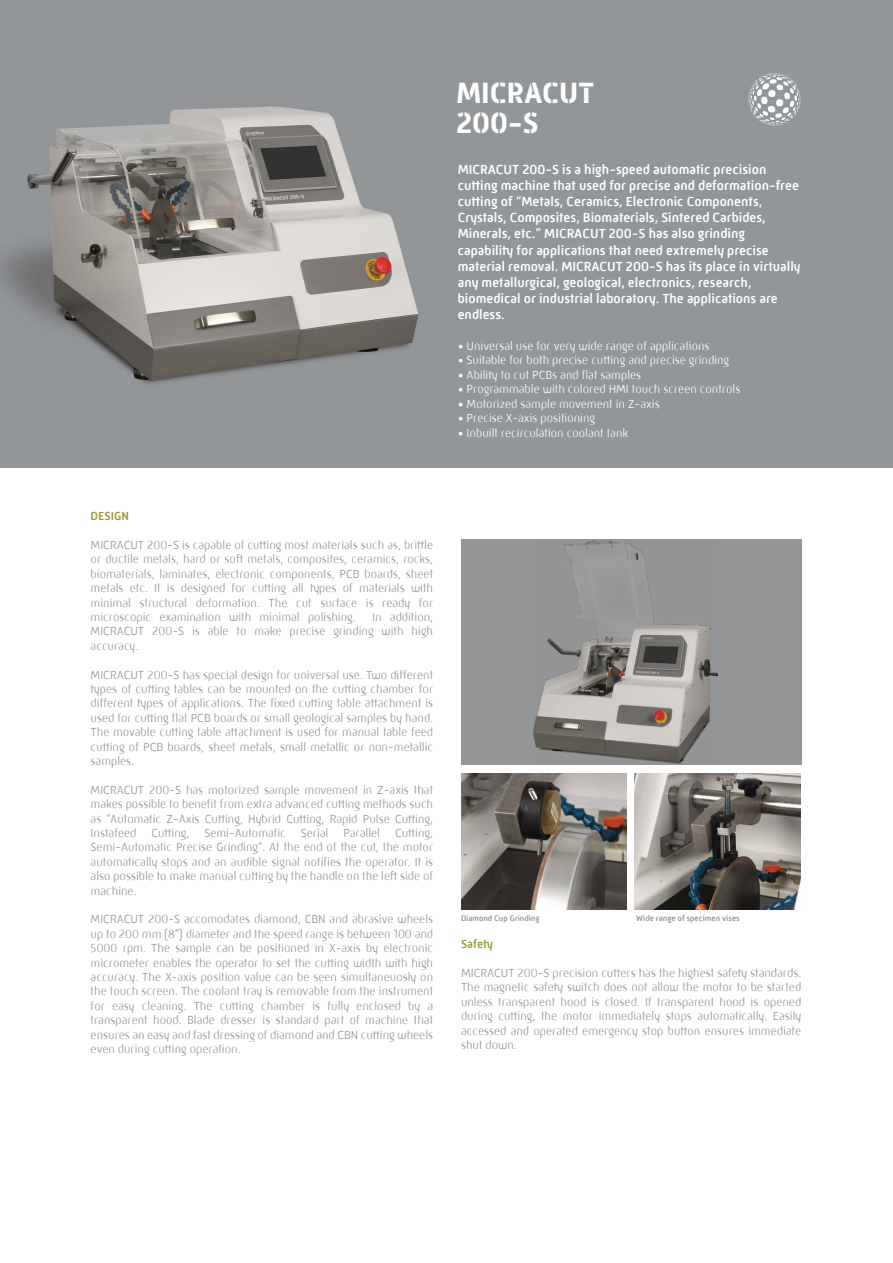
<style>
.page{position:relative;width:893px;height:1263px;background:#fff}
.page>*{position:absolute;margin:0;border:0;box-sizing:border-box;transform-origin:0 0}
.t1{font:700 30px/30px "Mic 32 New Stencil";color:#fff}
.t2{font:500 13.5px/16.2px "Mic 32 New Rounded W00";color:#fff}
.t3{font:300 12px/14.4px "Mic 32 New Rounded W00";color:#939598;text-align:justify}
.t4{font:300 12px "Mic 32 New Rounded W00";color:#fff}
.t5{font:500 12px "Mic 32 New Rounded W00";color:#999a37}
.t6{font:500 8.25px "Mic 32 New Rounded W00";color:#939598}
</style>
<div class="page">
<img style="left:0;top:0;width:893px;height:468px">
<svg style="left:748px;top:73px;width:54px;height:53px;background:#acafb2"></svg>
<div style="left:461px;top:540px;width:340px;height:225px;background:#939597"></div>
<img style="left:534px;top:540px;width:184px;height:224px">
<img style="left:635px;top:773px;width:166px;height:136px">
<img style="left:461px;top:773px;width:166px;height:136px">
<h1 class="t1" style="left:456px;top:78px;width:139px">MICRACUT<br>200-S</h1>
<p class="t2" style="left:458px;top:161px;width:344px">MICRACUT 200-S is a high-speed automatic precision cutting machine that used for precise and deformation-free cutting of “Metals, Ceramics, Electronic Components, Crystals, Composites, Biomaterials, Sintered Carbides, Minerals, etc.” MICRACUT 200-S has also grinding capability for applications that need extremely precise material removal. MICRACUT 200-S has its place in virtually any metallurgical, geological, electronics, research, biomedical or industrial laboratory. The applications are endless.</p>
<p class="t4" style="left:458px;top:339px;width:253px">• Universal use for very wide range of applications</p>
<p class="t4" style="left:458px;top:354px;width:273px">• Suitable for both precise cutting and precise grinding</p>
<p class="t4" style="left:458px;top:368px;width:185px">• Ability to cut PCBs and flat samples</p>
<p class="t4" style="left:458px;top:382px;width:284px">• Programmable with colored HMI touch screen controls</p>
<p class="t4" style="left:458px;top:397px;width:204px">• Motorized sample movement in Z-axis</p>
<p class="t4" style="left:458px;top:411px;width:139px">• Precise X-axis positioning</p>
<p class="t4" style="left:458px;top:426px;width:172px">• Inbuilt recirculation coolant tank</p>
<p class="t5" style="left:91px;top:509px;width:40px">DESIGN</p>
<p class="t3" style="left:91px;top:538px;width:344px">MICRACUT 200-S is capable of cutting most materials such as, brittle or ductile metals, hard or soft metals, composites, ceramics, rocks, biomaterials, laminates, electronic components, PCB boards, sheet metals etc. It is designed for cutting all types of materials with minimal structural deformation. The cut surface is ready for microscopic examination with minimal polishing.</p>
<p class="t3" style="left:91px;top:610px;width:344px;text-indent:282px">In addition, MICRACUT 200-S is able to make precise grinding with high accuracy.</p>
<p class="t3" style="left:91px;top:667px;width:344px">MICRACUT 200-S has special design for universal use. Two different types of cutting tables can be mounted on the cutting chamber for different types of applications. The fixed cutting table attachment is used for cutting flat PCB boards or small geological samples by hand.<br>The movable cutting table attachment is used for manual table feed cutting of PCB boards, sheet metals, small metallic or non-metallic samples.</p>
<p class="t3" style="left:91px;top:782px;width:344px">MICRACUT 200-S has motorized sample movement in Z-axis that makes possible to benefit from extra advanced cutting methods such as "Automatic Z-Axis Cutting, Hybrid Cutting, Rapid Pulse Cutting, Instafeed Cutting, Semi-Automatic Serial Parallel Cutting, Semi-Automatic Precise Grinding". At the end of the cut, the motor automatically stops and an audible signal notifies the operator. It is also possible to make manual cutting by the handle on the left side of machine.</p>
<p class="t3" style="left:91px;top:912px;width:344px">MICRACUT 200-S accomodates diamond, CBN and abrasive wheels up to 200 mm (8”) diameter and the speed range is between 100 and 5000 rpm. The sample can be positioned in X-axis by electronic micrometer enables the operator to set the cutting width with high accuracy. The X-axis position value can be seen simultaneuosly on the touch screen. The coolant tray is removable from the instrument for easy cleaning. The cutting chamber is fully enclosed by a transparent hood. Blade dresser is standard part of machine that ensures an easy and fast dressing of diamond and CBN cutting wheels even during cutting operation.</p>
<p class="t6" style="left:461px;top:913px;width:80px">Diamond Cup Grinding</p>
<p class="t6" style="left:636px;top:913px;width:105px">Wide range of specimen vises</p>
<p class="t5" style="left:461px;top:937px;width:34px">Safety</p>
<p class="t3" style="left:461px;top:966px;width:342px">MICRACUT 200-S precision cutters has the highest safety standards.<br>The magnetic safety switch does not allow the motor to be started unless transparent hood is closed. If transparent hood is opened during cutting, the motor immediately stops automatically. Easily accessed and operated emergency stop button ensures immediate shut down.</p>
</div>
